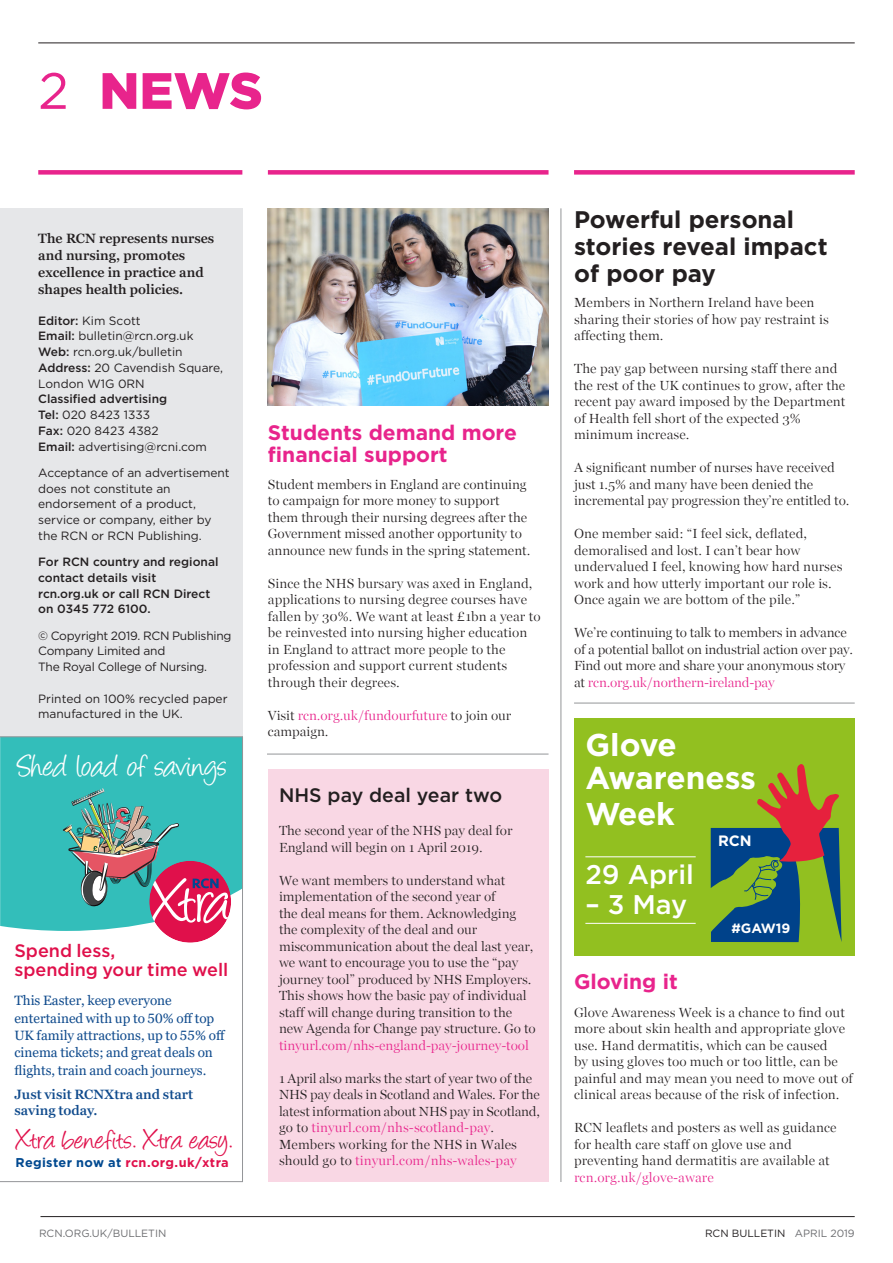
<style>
.page{position:relative;width:893px;height:1263px;background:#fff}
.page>*{position:absolute;margin:0;border:0;box-sizing:border-box;transform-origin:0 0}
.t1{font:900 51px "Gotham";color:#e8248c}
.t2{font:34.95px "Angelina";color:#fff}
.t3{font:700 31.5px/33px "Gotham";letter-spacing:-.015em;color:#fff}
.Body_Text{font:30.75px "Angelina";letter-spacing:.005em;color:#e0104b}
.t4{font:500 27px "Gotham";color:#fff}
.body_georgia{font:700 24px/27px "Gotham";color:#231f20}
.headline_light{font:700 21px/22.5px "Gotham";color:#e8248c}
.headline_light-2{font:500 19.5px "Gotham";color:#231f20}
.Body{font:500 18px/19.5px "Gotham";color:#e0104b}
.t5{font:700 15px "Gotham";color:#fff}
.body_georgia-2{font:300 13.5px/16.5px "SD Georgia";color:#231f20}
.body_georgia-3{font:300 13.5px/16.5px "SD Georgia";letter-spacing:-.02em;color:#231f20}
.Body-2{font:13.5px/17.4px "Georgia Pro";color:#104b8d}
.body_georgia-4{font:600 13.5px/17.2px "Georgia Pro";color:#231f20}
.body_georgia-5{font:300 13.5px/16.5px "SD Georgia";letter-spacing:-.01em;color:#e8248c}
.Body-3{font:600 13.5px/16.5px "Georgia Pro";color:#104b8d}
.t6{font:700 13.5px "Gotham";color:#fff}
.Body_Text-2{font:700 12.75px "Gotham";letter-spacing:.025em;color:#e0104b}
.t7{font:12px/15.8px "Gotham";letter-spacing:-.005em;color:#231f20}
.t8{font:500 12px/15.8px "Gotham";color:#231f20}
.t9{font:10.5px "Gotham";color:#231f20}
.t10{font:10.5px "Gotham";color:#6c6d70}
.s1{font-weight:400}
.s2{font-weight:500}
.s3{color:#014990}
.s4{color:#231f20}
.s5{color:#e8248c}
.s6{color:#6c6d70}
</style>
<div class="page">
<hr style="left:38px;top:43px;width:817px;height:1px;background:#231f20">
<hr style="left:40px;top:1216px;width:815px;height:1px;background:#231f20">
<div style="left:268px;top:770px;width:281px;height:412px;background:#f9d7e4"></div>
<hr style="left:561px;top:208px;width:1px;height:974px;background:#939598">
<div style="left:268px;top:170px;width:281px;height:5px;background:#e8248c"></div>
<div style="left:38px;top:170px;width:204px;height:5px;background:#e8248c"></div>
<div style="left:574px;top:170px;width:281px;height:5px;background:#e8248c"></div>
<div style="left:0;top:208px;width:242px;height:528px;background:#e6e7e9"></div>
<hr style="left:574px;top:703px;width:281px;height:1px;background:#939598">
<hr style="left:267px;top:754px;width:282px;height:1px;background:#939598">
<img style="left:268px;top:208px;width:281px;height:197px">
<svg style="left:0;top:736px;width:243px;height:446px"></svg>
<div style="left:574px;top:718px;width:281px;height:238px;background:#92c020"></div>
<hr style="left:585px;top:923px;width:111px;height:1px;background:#fff">
<hr style="left:585px;top:856px;width:111px;height:1px;background:#fff">
<svg style="left:711px;top:764px;width:131px;height:178px"></svg>
<p class="t1" style="left:38px;top:56px;width:226px"><span class="s1">2</span> NEWS</p>
<p class="body_georgia-4" style="left:38px;top:230px;width:178px">The RCN represents nurses and nursing, promotes excellence in practice and shapes health policies.</p>
<p class="t7" style="left:38px;top:312px;width:104px"><span class="s2">Editor:</span> Kim Scott</p>
<p class="t7" style="left:38px;top:328px;width:157px"><span class="s2">Email:</span> bulletin@rcn.org.uk</p>
<p class="t7" style="left:38px;top:344px;width:146px"><span class="s2">Web:</span> rcn.org.uk/bulletin</p>
<p class="t7" style="left:38px;top:359px;width:186px"><span class="s2">Address:</span> 20 Cavendish Square,<br>London W1G 0RN</p>
<p class="t8" style="left:38px;top:391px;width:130px">Classified advertising</p>
<p class="t7" style="left:38px;top:407px;width:113px"><span class="s2">Tel:</span> 020 8423 1333</p>
<p class="t7" style="left:38px;top:422px;width:122px"><span class="s2">Fax:</span> 020 8423 4382</p>
<p class="t7" style="left:38px;top:438px;width:170px"><span class="s2">Email:</span> advertising@rcni.com</p>
<p class="t7" style="left:38px;top:464px;width:193px">Acceptance of an advertisement does not constitute an endorsement of a product, service or company, either by the RCN or RCN Publishing.</p>
<p class="t8" style="left:38px;top:554px;width:182px">For RCN country and regional contact details visit rcn.org.uk or call RCN Direct</p>
<p class="t8" style="left:38px;top:601px;width:114px">on 0345 772 6100.</p>
<p class="t7" style="left:38px;top:627px;width:195px">© Copyright 2019. RCN Publishing<br>Company Limited and<br>The Royal College of Nursing.</p>
<p class="t7" style="left:38px;top:690px;width:191px">Printed on 100% recycled paper manufactured in the UK.</p>
<p class="t2" style="left:18px;top:751px;width:211px">Shed load of savings</p>
<p class="Body" style="left:14px;top:940px;width:215px">Spend less,<br>spending your time well</p>
<p class="Body-2" style="left:14px;top:992px;width:212px">This Easter, keep everyone entertained with up to 50% off top UK family attractions, up to 55% off cinema tickets; and great deals on flights, train and coach journeys.</p>
<p class="Body-3" style="left:14px;top:1086px;width:180px">Just visit RCNXtra and start saving today.</p>
<p class="Body_Text" style="left:16px;top:1127px;width:218px">Xtra benefits. Xtra easy.</p>
<p class="Body_Text-2" style="left:16px;top:1153px;width:215px"><span class="s3">Register now at</span> rcn.org.uk/xtra</p>
<p class="headline_light" style="left:268px;top:421px;width:251px">Students demand more financial support</p>
<p class="body_georgia-2" style="left:268px;top:476px;width:264px">Student members in England are continuing to campaign for more money to support them through their nursing degrees after the Government missed another opportunity to announce new funds in the spring statement.</p>
<p class="body_georgia-2" style="left:268px;top:575px;width:274px">Since the NHS bursary was axed in England, applications to nursing degree courses have fallen by 30%. We want at least £1bn a year to be reinvested into nursing higher education in England to attract more people to the profession and support current students through their degrees.</p>
<p class="body_georgia-5" style="left:268px;top:707px;width:245px"><span class="s4">Visit</span> rcn.org.uk/fundourfuture <span class="s4">to join our campaign.</span></p>
<p class="headline_light-2" style="left:279px;top:782px;width:225px">NHS pay deal year two</p>
<p class="body_georgia-2" style="left:279px;top:822px;width:235px">The second year of the NHS pay deal for<br>England will begin on 1 April 2019.</p>
<p class="body_georgia-2" style="left:279px;top:872px;width:258px">We want members to understand what implementation of the second year of<br>the deal means for them. Acknowledging the complexity of the deal and our miscommunication about the deal last year, we want to encourage you to use the “pay journey tool” produced by NHS Employers.<br>This shows how the basic pay of individual staff will change during transition to the new Agenda for Change pay structure. Go to <span class="s5">tinyurl.com/nhs-england-pay-journey-tool</span></p>
<p class="body_georgia-3" style="left:279px;top:1070px;width:262px">1 April also marks the start of year two of the NHS pay deals in Scotland and Wales. For the latest information about NHS pay in Scotland, go to <span class="s5">tinyurl.com/nhs-scotland-pay</span>.<br>Members working for the NHS in Wales should go to <span class="s5">tinyurl.com/nhs-wales-pay</span></p>
<p class="body_georgia" style="left:574px;top:205px;width:255px">Powerful personal stories reveal impact of poor pay</p>
<p class="body_georgia-2" style="left:574px;top:294px;width:256px">Members in Northern Ireland have been sharing their stories of how pay restraint is affecting them.</p>
<p class="body_georgia-2" style="left:574px;top:360px;width:273px">The pay gap between nursing staff there and the rest of the UK continues to grow, after the recent pay award imposed by the Department of Health fell short of the expected 3% minimum increase.</p>
<p class="body_georgia-2" style="left:574px;top:459px;width:277px">A significant number of nurses have received just 1.5% and many have been denied the incremental pay progression they’re entitled to.</p>
<p class="body_georgia-2" style="left:574px;top:525px;width:270px">One member said: “I feel sick, deflated, demoralised and lost. I can’t bear how undervalued I feel, knowing how hard nurses work and how utterly important our role is.<br>Once again we are bottom of the pile.”</p>
<p class="body_georgia-3" style="left:574px;top:624px;width:281px">We’re continuing to talk to members in advance of a potential ballot on industrial action over pay.<br>Find out more and share your anonymous story at <span class="s5">rcn.org.uk/northern-ireland-pay</span></p>
<p class="t3" style="left:585px;top:728px;width:172px">Glove<br>Awareness</p>
<p class="t3" style="left:585px;top:797px;width:91px">Week</p>
<p class="t4" style="left:585px;top:856px;width:110px">29 April</p>
<p class="t4" style="left:585px;top:886px;width:103px">– 3 May</p>
<p class="t5" style="left:718px;top:831px;width:35px">RCN</p>
<p class="t6" style="left:731px;top:919px;width:60px">#GAW19</p>
<p class="headline_light" style="left:574px;top:970px;width:105px">Gloving it</p>
<p class="body_georgia-2" style="left:574px;top:1004px;width:280px">Glove Awareness Week is a chance to find out more about skin health and appropriate glove use. Hand dermatitis, which can be caused<br>by using gloves too much or too little, can be painful and may mean you need to move out of clinical areas because of the risk of infection.</p>
<p class="body_georgia-2" style="left:574px;top:1119px;width:264px">RCN leaflets and posters as well as guidance for health care staff on glove use and preventing hand dermatitis are available at <span class="s5">rcn.org.uk/glove-aware</span></p>
<p class="t10" style="left:39px;top:1226px;width:129px">RCN.ORG.UK/BULLETIN</p>
<p class="t9" style="left:705px;top:1227px;width:151px">RCN BULLETIN <span class="s6">APRIL 2019</span></p>
</div>
